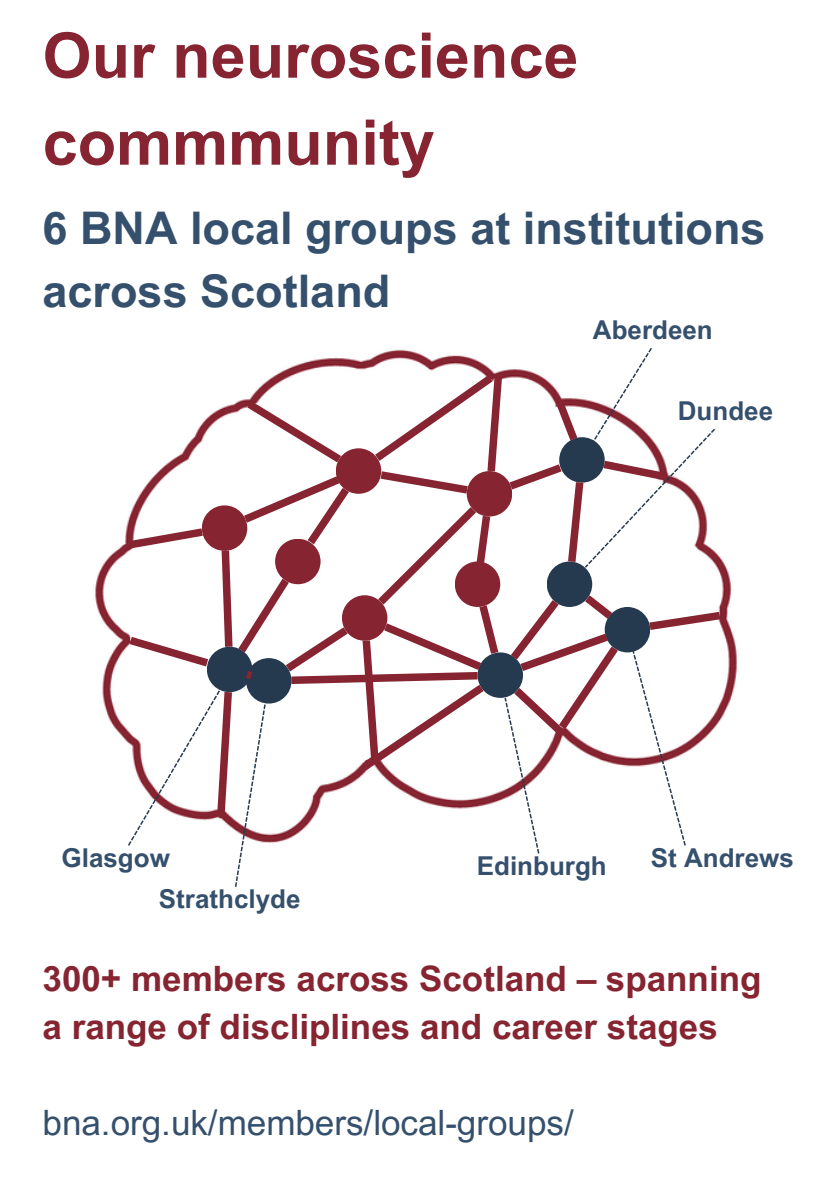
<style>
.page{position:relative;width:839px;height:1191px;background:#fff}
.page>*{position:absolute;margin:0;border:0;box-sizing:border-box;transform-origin:0 0}
.t1{font:700 63px/87px "Arial MT Pro";color:#862431}
.t2{font:700 45px/63px "Arial MT Pro";color:#35506d}
.t3{font:700 35px/48px "Arial MT Pro";color:#862431}
.t4{font:35px "Arial MT Pro";color:#35506d}
.t5{font:700 26px "Arial MT Pro";color:#35506d}
</style>
<div class="page">
<img style="left:95px;top:546px;width:642px;height:189px">
<svg style="left:121px;top:348px;width:607px;height:539px"></svg>
<p class="t1" style="left:43px;top:20px;width:537px">Our neuroscience commmunity</p>
<p class="t2" style="left:43px;top:202px;width:724px">6 BNA local groups at institutions across Scotland</p>
<p class="t5" style="left:593px;top:320px;width:121px">Aberdeen</p>
<p class="t5" style="left:62px;top:848px;width:110px">Glasgow</p>
<p class="t5" style="left:159px;top:889px;width:143px">Strathclyde</p>
<p class="t5" style="left:677px;top:401px;width:97px">Dundee</p>
<p class="t5" style="left:477px;top:856px;width:131px">Edinburgh</p>
<p class="t5" style="left:650px;top:848px;width:144px">St Andrews</p>
<p class="t3" style="left:43px;top:959px;width:720px">300+ members across Scotland – spanning a range of discliplines and career stages</p>
<p class="t4" style="left:43px;top:1110px;width:532px">bna.org.uk/members/local-groups/</p>
</div>
